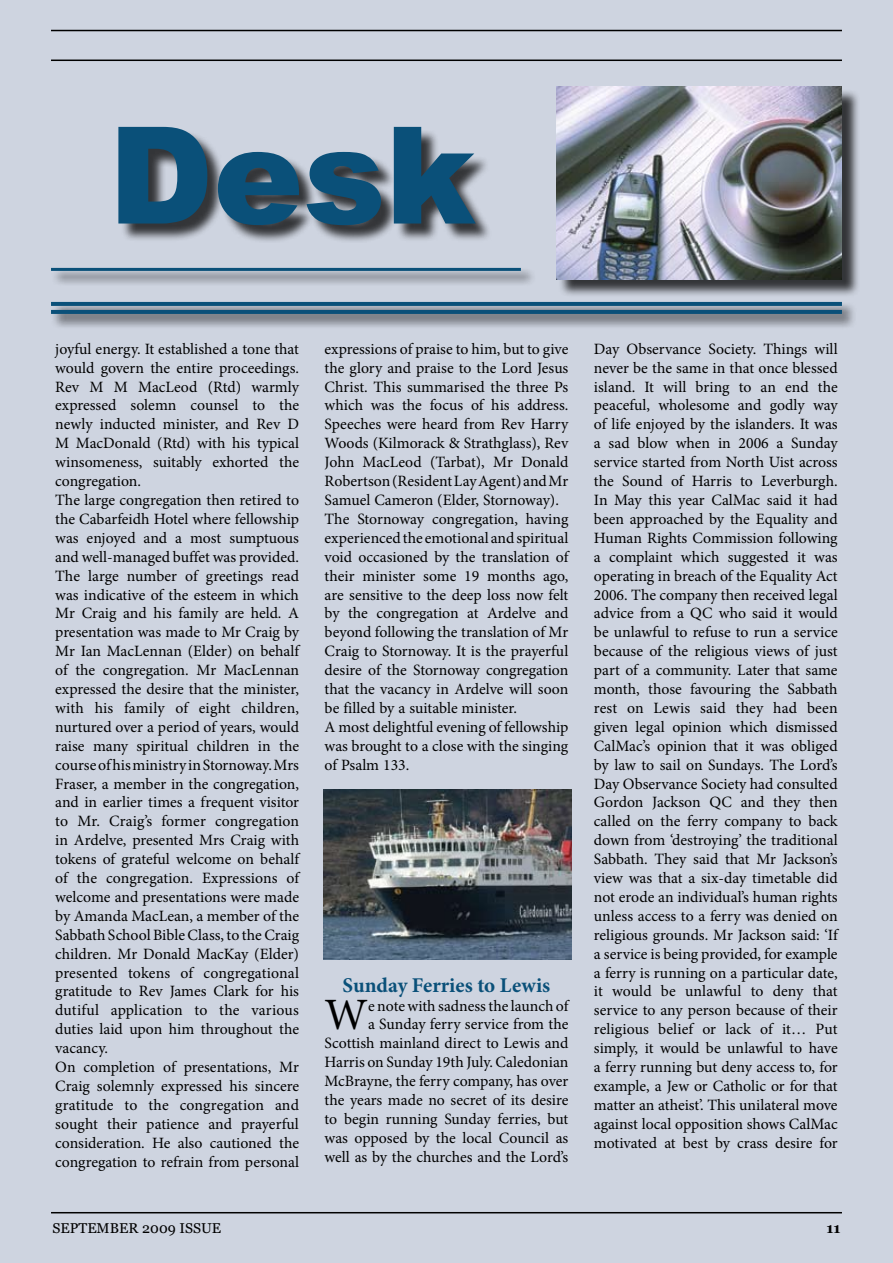
<style>
.page{position:relative;width:893px;height:1263px;background:#ced4e0}
.page>*{position:absolute;margin:0;border:0;box-sizing:border-box;transform-origin:0 0}
.t1{font:900 135px "Arial";color:#0a5079}
.t2{font:44.85px "Minion Pro";color:#000}
.t3{font:700 21px "Minion Pro";color:#0a5079}
.t4{font:15.75px/18.9px "Minion Pro";color:#000}
.t5{font:14.25px "Georgia";color:#000}
.t6{font:700 14.25px "Georgia";color:#000}
</style>
<div class="page">
<hr style="left:51px;top:60px;width:791px;height:1px;background:#000">
<hr style="left:51px;top:30px;width:791px;height:1px;background:#000">
<hr style="left:51px;top:1212px;width:791px;height:1px;background:#000">
<div style="left:121px;top:129px;width:372px;height:115px;background:#000;opacity:.75"></div>
<div style="left:558px;top:89px;width:303px;height:209px;background:#000;opacity:.75"></div>
<img style="left:556px;top:87px;width:286px;height:192px">
<div style="left:50px;top:267px;width:486px;height:20px;background:#000;opacity:.75"></div>
<hr style="left:51px;top:268px;width:470px;height:3px;background:#0a5079">
<div style="left:50px;top:301px;width:807px;height:28px;background:#000;opacity:.75"></div>
<hr style="left:51px;top:302px;width:791px;height:4px;background:#0a5079">
<hr style="left:51px;top:310px;width:791px;height:4px;background:#0a5079">
<img style="left:323px;top:790px;width:249px;height:169px">
<h1 class="t1" style="left:108px;top:77px;width:369px">Desk</h1>
<p class="t4" style="left:55px;top:339px;width:245px">joyful energy. It established a tone that would govern the entire proceedings.<br>Rev M M MacLeod (Rtd) warmly expressed solemn counsel to the newly inducted minister, and Rev D M MacDonald (Rtd) with his typical winsomeness, suitably exhorted the congregation.<br>The large congregation then retired to the Cabarfeidh Hotel where fellowship was enjoyed and a most sumptuous and well-managed buffet was provided.<br>The large number of greetings read was indicative of the esteem in which Mr Craig and his family are held. A presentation was made to Mr Craig by Mr Ian MacLennan (Elder) on behalf of the congregation. Mr MacLennan expressed the desire that the minister, with his family of eight children, nurtured over a period of years, would raise many spiritual children in the course of his ministry in Stornoway. Mrs Fraser, a member in the congregation, and in earlier times a frequent visitor to Mr. Craig’s former congregation in Ardelve, presented Mrs Craig with tokens of grateful welcome on behalf of the congregation. Expressions of welcome and presentations were made by Amanda MacLean, a member of the Sabbath School Bible Class, to the Craig children. Mr Donald MacKay (Elder) presented tokens of congregational gratitude to Rev James Clark for his dutiful application to the various duties laid upon him throughout the vacancy.<br>On completion of presentations, Mr Craig solemnly expressed his sincere gratitude to the congregation and sought their patience and prayerful consideration. He also cautioned the congregation to refrain from personal</p>
<p class="t4" style="left:325px;top:339px;width:245px">expressions of praise to him, but to give the glory and praise to the Lord Jesus Christ. This summarised the three Ps which was the focus of his address.<br>Speeches were heard from Rev Harry Woods (Kilmorack &amp; Strathglass), Rev John MacLeod (Tarbat), Mr Donald Robertson (Resident Lay Agent) and Mr Samuel Cameron (Elder, Stornoway).<br>The Stornoway congregation, having experienced the emotional and spiritual void occasioned by the translation of their minister some 19 months ago, are sensitive to the deep loss now felt by the congregation at Ardelve and beyond following the translation of Mr Craig to Stornoway. It is the prayerful desire of the Stornoway congregation that the vacancy in Ardelve will soon be filled by a suitable minister.<br>A most delightful evening of fellowship was brought to a close with the singing of Psalm 133.</p>
<h3 class="t3" style="left:343px;top:970px;width:209px">Sunday Ferries to Lewis</h3>
<h2 class="t2" style="left:325px;top:985px;width:45px">W</h2>
<p class="t4" style="left:325px;top:996px;width:245px;text-align:right">e note with sadness the launch of<br>a Sunday ferry service from the Scottish mainland direct to Lewis and Harris on Sunday 19th July. Caledonian McBrayne, the ferry company, has over the years made no secret of its desire to begin running Sunday ferries, but was opposed by the local Council as well as by the churches and the Lord’s</p>
<p class="t4" style="left:594px;top:339px;width:245px;text-align:justify">Day Observance Society. Things will never be the same in that once blessed island. It will bring to an end the peaceful, wholesome and godly way of life enjoyed by the islanders. It was a sad blow when in 2006 a Sunday service started from North Uist across the Sound of Harris to Leverburgh.<br>In May this year CalMac said it had been approached by the Equality and Human Rights Commission following a complaint which suggested it was operating in breach of the Equality Act 2006. The company then received legal advice from a QC who said it would be unlawful to refuse to run a service because of the religious views of just part of a community. Later that same month, those favouring the Sabbath rest on Lewis said they had been given legal opinion which dismissed CalMac’s opinion that it was obliged by law to sail on Sundays. The Lord’s Day Observance Society had consulted Gordon Jackson QC and they then called on the ferry company to back down from ‘destroying’ the traditional Sabbath. They said that Mr Jackson’s view was that a six-day timetable did not erode an individual’s human rights unless access to a ferry was denied on religious grounds. Mr Jackson said: ‘If a service is being provided, for example a ferry is running on a particular date, it would be unlawful to deny that service to any person because of their religious belief or lack of it… Put simply, it would be unlawful to have a ferry running but deny access to, for example, a Jew or Catholic or for that matter an atheist’. This unilateral move against local opposition shows CalMac motivated at best by crass desire for</p>
<p class="t5" style="left:53px;top:1219px;width:170px">SEPTEMBER 2009 ISSUE</p>
<p class="t6" style="left:826px;top:1218px;width:15px">11</p>
</div>
